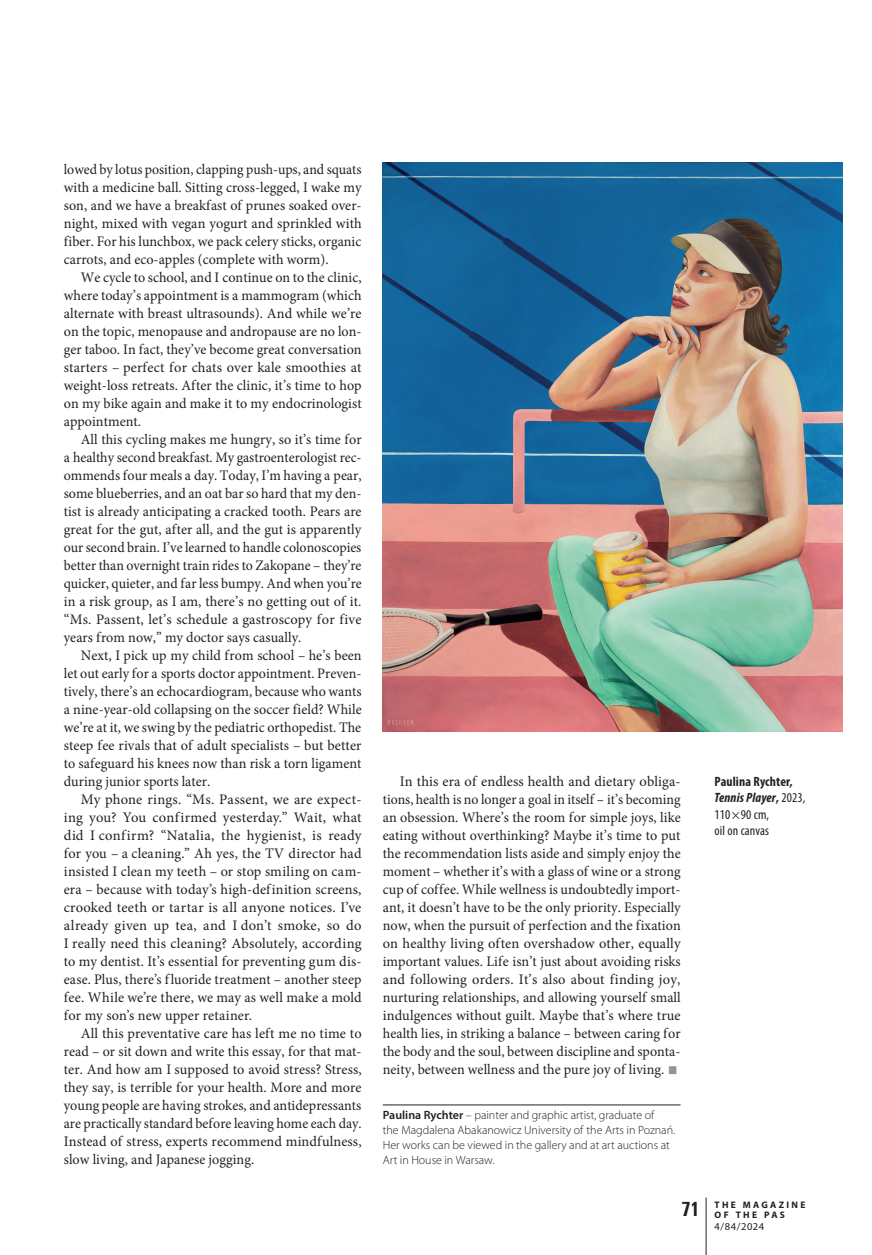
<style>
.page{position:relative;width:872px;height:1255px;background:#fff}
.page>*{position:absolute;margin:0;border:0;box-sizing:border-box;transform-origin:0 0}
.t1{font:14.55px/18px "Minion Pro";letter-spacing:.005em;color:#231f20;text-align:justify}
.t2{font:14.55px/18px "Minion Pro";letter-spacing:.005em;color:#231f20;text-align:justify;scale:.95 1}
.t3{font:condensed 13.5px/16.5px "Myriad Pro";letter-spacing:.01em;color:#231f20}
.t4{font:300 12px/15px "Myriad Pro";color:#231f20}
.t5{font:10.5px "Myriad Pro";letter-spacing:.045em;color:#231f20}
.t6{font:700 9.45px/10.5px "Myriad Pro";letter-spacing:.245em;color:#231f20}
.s1{font-size:27px;color:#939598}
.s2{font-weight:600}
.s3{font-weight:700}
.s4{font-weight:700;font-style:italic}
.s5{font-family:"Unitus TEE";font-stretch:condensed;font-size:21px}
</style>
<div class="page">
<hr style="left:706px;top:1197px;width:1px;height:57px;background:#231f20">
<hr style="left:383px;top:1104px;width:297px;height:1px;background:#231f20">
<img style="left:383px;top:163px;width:459px;height:568px">
<p class="t2" style="left:64px;top:160px;width:315px">lowed by lotus position, clapping push-ups, and squats with a medicine ball. Sitting cross-legged, I wake my son, and we have a breakfast of prunes soaked over&shy;night, mixed with vegan yogurt and sprinkled with fiber. For his lunchbox, we pack celery sticks, organic carrots, and eco-apples (complete with worm).</p>
<p class="t1" style="left:64px;top:268px;width:299px;text-indent:17px">We cycle to school, and I continue on to the clinic, where today’s appointment is a mammogram (which alternate with breast ultrasounds). And while we’re on the topic, menopause and andropause are no lon&shy;ger taboo. In fact, they’ve become great conversation starters – perfect for chats over kale smoothies at weight-loss retreats. After the clinic, it’s time to hop on my bike again and make it to my endocrinologist appointment.</p>
<p class="t1" style="left:64px;top:430px;width:299px;text-indent:17px">All this cycling makes me hungry, so it’s time for a healthy second breakfast. My gastroenterologist rec&shy;ommends four meals a day. Today, I’m having a pear, some blueberries, and an oat bar so hard that my den&shy;tist is already anticipating a cracked tooth. Pears are great for the gut, after all, and the gut is apparently our second brain. I’ve learned to handle colonoscopies better than overnight train rides to Zakopane – they’re quicker, quieter, and far less bumpy. And when you’re in a risk group, as I am, there’s no getting out of it. “Ms. Passent, let’s schedule a gastroscopy for five years from now,” my doctor says casually.</p>
<p class="t1" style="left:64px;top:646px;width:299px;text-indent:17px">Next, I pick up my child from school – he’s been let out early for a sports doctor appointment. Preven&shy;tively, there’s an echocardiogram, because who wants a nine-year-old collapsing on the soccer field? While we’re at it, we swing by the pediatric orthopedist. The steep fee rivals that of adult specialists – but better to safeguard his knees now than risk a torn ligament during junior sports later.</p>
<p class="t1" style="left:64px;top:790px;width:299px;text-indent:17px">My phone rings. “Ms. Passent, we are expect&shy;ing you? You confirmed yesterday.” Wait, what did I confirm? “Natalia, the hygienist, is ready for you – a cleaning.” Ah yes, the TV director had insisted I clean my teeth – or stop smiling on cam&shy;era – because with today’s high-definition screens, crooked teeth or tartar is all anyone notices. I’ve already given up tea, and I don’t smoke, so do I really need this cleaning? Absolutely, according to my dentist. It’s essential for preventing gum dis&shy;ease. Plus, there’s f luoride treatment – another steep fee. While we’re there, we may as well make a mold for my son’s new upper retainer.</p>
<p class="t1" style="left:64px;top:1024px;width:299px;text-indent:17px">All this preventative care has left me no time to read – or sit down and write this essay, for that mat&shy;ter. And how am I supposed to avoid stress? Stress, they say, is terrible for your health. More and more young people are having strokes, and antidepressants are practically standard before leaving home each day.<br>Instead of stress, experts recommend mindfulness, slow living, and Japanese jogging.</p>
<p class="t1" style="left:383px;top:772px;width:299px;text-indent:17px">In this era of endless health and dietary obliga&shy;tions, health is no longer a goal in itself – it’s becoming an obsession. Where’s the room for simple joys, like eating without overthinking? Maybe it’s time to put the recommendation lists aside and simply enjoy the moment – whether it’s with a glass of wine or a strong cup of coffee. While wellness is undoubtedly import&shy;ant, it doesn’t have to be the only priority. Especially now, when the pursuit of perfection and the fixation on healthy living often overshadow other, equally important values. Life isn’t just about avoiding risks and following orders. It’s also about finding joy, nurturing relationships, and allowing yourself small indulgences without guilt. Maybe that’s where true health lies, in striking a balance – between caring for the body and the soul, between discipline and sponta&shy;neity, between wellness and the pure joy of living. <span class="s1">■</span></p>
<p class="t4" style="left:383px;top:1107px;width:294px"><span class="s2">Paulina Rychter</span> – painter and graphic artist, graduate of<br>the Magdalena Abakanowicz University of the Arts in Poznań.<br>Her works can be viewed in the gallery and at art auctions at Art in House in Warsaw.</p>
<p class="t3" style="left:714px;top:773px;width:92px"><span class="s3">Paulina Rychter,<br></span><span class="s4">Tennis Player</span><span class="s3">,</span> 2023,<br>110×90 cm,<br>oil on canvas</p>
<p class="t6" style="left:714px;top:1198px;width:92px;text-indent:-33px"><span class="s5">71</span> THE MAGAZINE<br>OF THE PAS</p>
<p class="t5" style="left:714px;top:1220px;width:51px">4/84/2024</p>
</div>
